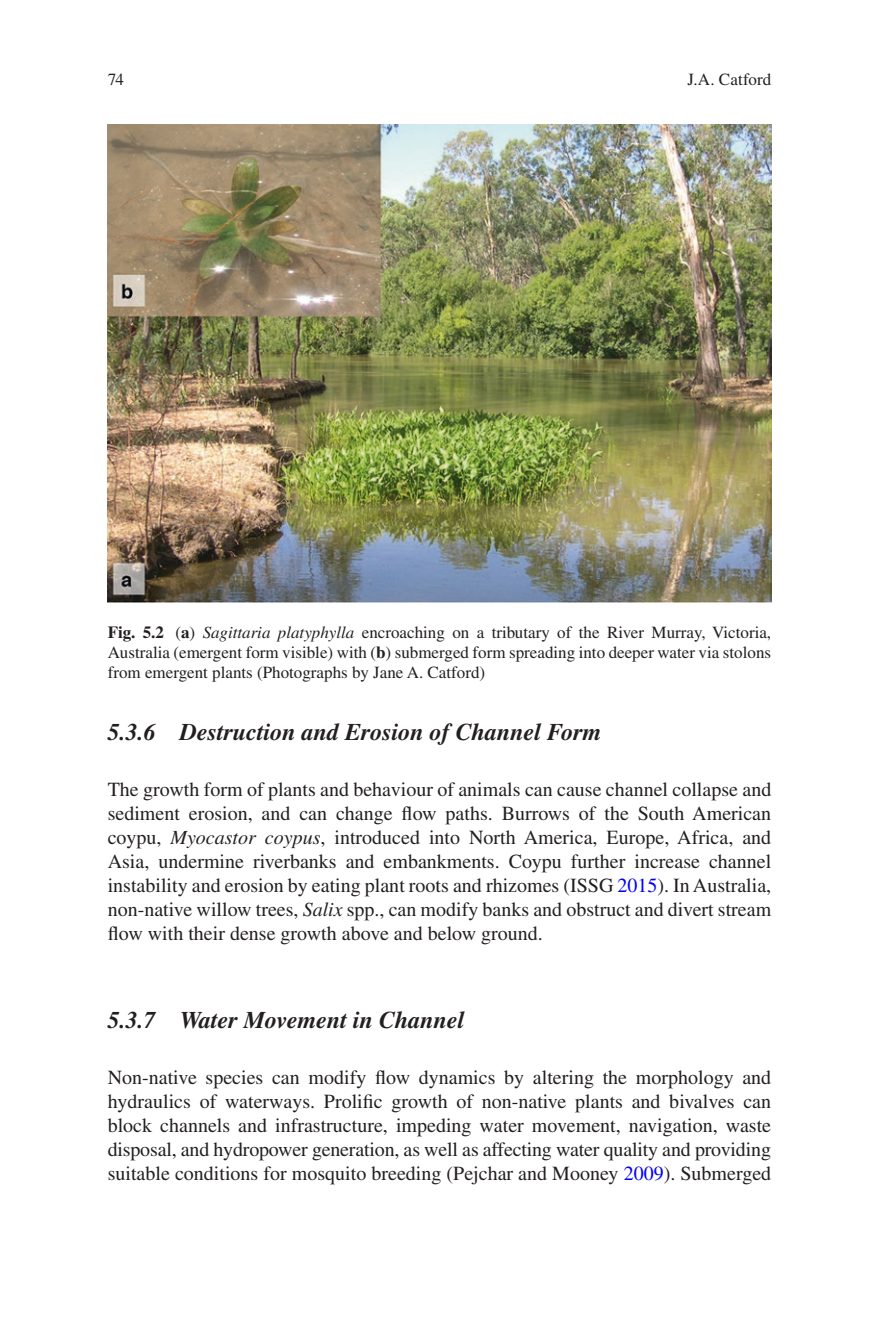
<style>
.page{position:relative;width:879px;height:1333px;background:#fff}
.page>*{position:absolute;margin:0;border:0;box-sizing:border-box;transform-origin:0 0}
.t1{font:italic 700 24px "Pkyjsc Nvrtgj Times LT Std";color:#231f20}
.t2{font:20px/24px "Ngsydh Vcydfj Times LT Std";color:#231f20;text-align:justify}
.t3{font:17px/20px "Ngsydh Vcydfj Times LT Std";color:#231f20;text-align:justify}
.t4{font:17px "Qvpgtc Dpqbdk Times LT Std";letter-spacing:.005em;color:#231f20}
.s1{font-family:"Fqmglp Gcyyrl Times LT Std";font-weight:700}
.s2{font-family:"Pjnlnn Qvylps Times LT Std";font-style:italic}
.s3{color:#0000fa}
</style>
<div class="page">
<img style="left:108px;top:124px;width:663px;height:478px">
<p class="t3" style="left:108px;top:69px;width:18px">74</p>
<p class="t4" style="left:687px;top:70px;width:85px">J.A. Catford</p>
<p class="t3" style="left:108px;top:622px;width:665px"><span class="s1">Fig. 5.2</span> (<span class="s1">a</span>) <span class="s2">Sagittaria platyphylla</span> encroaching on a tributary of the River Murray, Victoria, Australia (emergent form visible) with (<span class="s1">b</span>) submerged form spreading into deeper water via stolons from emergent plants (Photographs by Jane A. Catford)</p>
<p class="t1" style="left:108px;top:717px;width:495px">5.3.6 Destruction and Erosion of Channel Form</p>
<p class="t2" style="left:108px;top:777px;width:665px">The growth form of plants and behaviour of animals can cause channel collapse and sediment erosion, and can change flow paths. Burrows of the South American coypu, <span class="s2">Myocastor coypus</span>, introduced into North America, Europe, Africa, and Asia, undermine riverbanks and embankments. Coypu further increase channel instability and erosion by eating plant roots and rhizomes (ISSG <span class="s3">2015</span>). In Australia, non-native willow trees, <span class="s2">Salix</span> spp., can modify banks and obstruct and divert stream flow with their dense growth above and below ground.</p>
<p class="t1" style="left:108px;top:1005px;width:358px">5.3.7 Water Movement in Channel</p>
<p class="t2" style="left:108px;top:1065px;width:665px">Non-native species can modify flow dynamics by altering the morphology and hydraulics of waterways. Prolific growth of non-native plants and bivalves can block channels and infrastructure, impeding water movement, navigation, waste disposal, and hydropower generation, as well as affecting water quality and providing suitable conditions for mosquito breeding (Pejchar and Mooney <span class="s3">2009</span>). Submerged</p>
</div>
